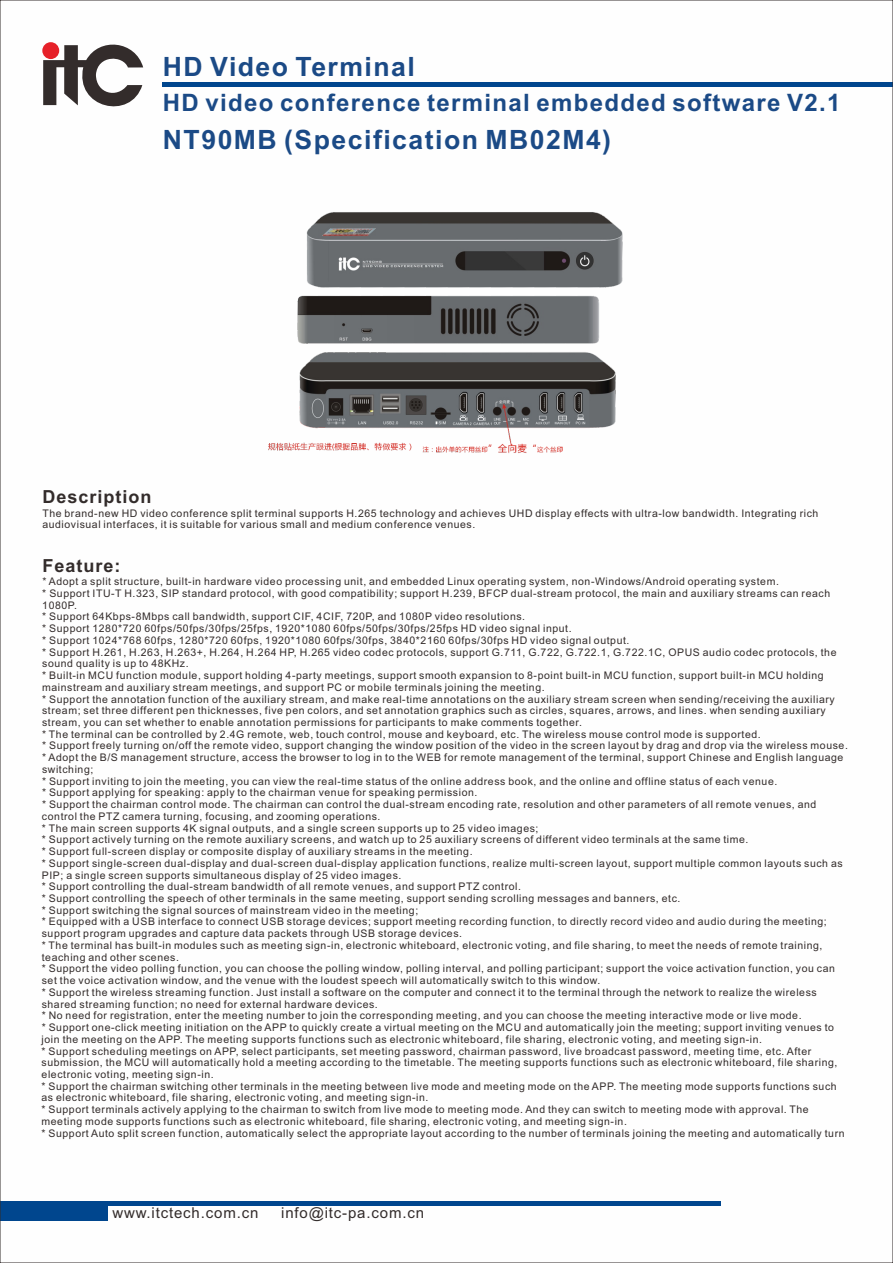
<style>
.page{position:relative;width:893px;height:1263px;background:#fff}
.page>*{position:absolute;margin:0;border:0;box-sizing:border-box;transform-origin:0 0}
.t1{font:700 26.55px "Arial";letter-spacing:.055em;color:#1b4a86}
.t2{font:700 24px "Arial";letter-spacing:.055em;color:#1b4a86}
.t3{font:700 18px "Arial";letter-spacing:.055em;color:#332c2b}
.t4{font:15px "Arial";letter-spacing:.055em;color:#332c2b}
.t5{font:10.5px/11.7px "Arial";letter-spacing:.055em;color:#332c2b}
</style>
<div class="page">
<hr style="left:0;top:1202px;width:720px;height:4px;background:#00468e">
<div style="left:0;top:1202px;width:108px;height:18px;background:#00468e"></div>
<hr style="left:163px;top:82px;width:730px;height:4px;background:#00468e">
<svg style="left:43px;top:42px;width:100px;height:65px"></svg>
<img style="left:268px;top:212px;width:355px;height:241px">
<h1 class="t1" style="left:163px;top:56px;width:253px">HD Video Terminal</h1>
<h2 class="t2" style="left:163px;top:94px;width:679px">HD video conference terminal embedded software V2.1</h2>
<h1 class="t1" style="left:163px;top:130px;width:450px">NT90MB (Specification MB02M4)</h1>
<h3 class="t3" style="left:42px;top:490px;width:111px">Description</h3>
<p class="t5" style="left:42px;top:508px;width:778px">The brand-new HD video conference split terminal supports H.265 technology and achieves UHD display effects with ultra-low bandwidth. Integrating rich audiovisual interfaces, it is suitable for various small and medium conference venues.</p>
<h3 class="t3" style="left:42px;top:559px;width:80px">Feature:</h3>
<p class="t5" style="left:41px;top:577px;width:808px">* Adopt a split structure, built-in hardware video processing unit, and embedded Linux operating system, non-Windows/Android operating system.<br>* Support ITU-T H.323, SIP standard protocol, with good compatibility; support H.239, BFCP dual-stream protocol, the main and auxiliary streams can reach 1080P.<br>* Support 64Kbps-8Mbps call bandwidth, support CIF, 4CIF, 720P, and 1080P video resolutions.<br>* Support 1280*720 60fps/50fps/30fps/25fps, 1920*1080 60fps/50fps/30fps/25fps HD video signal input.<br>* Support 1024*768 60fps, 1280*720 60fps, 1920*1080 60fps/30fps, 3840*2160 60fps/30fps HD video signal output.<br>* Support H.261, H.263, H.263+, H.264, H.264 HP, H.265 video codec protocols, support G.711, G.722, G.722.1, G.722.1C, OPUS audio codec protocols, the sound quality is up to 48KHz.<br>* Built-in MCU function module, support holding 4-party meetings, support smooth expansion to 8-point built-in MCU function, support built-in MCU holding mainstream and auxiliary stream meetings, and support PC or mobile terminals joining the meeting.<br>* Support the annotation function of the auxiliary stream, and make real-time annotations on the auxiliary stream screen when sending/receiving the auxiliary stream; set three different pen thicknesses, five pen colors, and set annotation graphics such as circles, squares, arrows, and lines. when sending auxiliary stream, you can set whether to enable annotation permissions for participants to make comments together.<br>* The terminal can be controlled by 2.4G remote, web, touch control, mouse and keyboard, etc. The wireless mouse control mode is supported.<br>* Support freely turning on/off the remote video, support changing the window position of the video in the screen layout by drag and drop via the wireless mouse. * Adopt the B/S management structure, access the browser to log in to the WEB for remote management of the terminal, support Chinese and English language switching;<br>* Support inviting to join the meeting, you can view the real-time status of the online address book, and the online and offline status of each venue.<br>* Support applying for speaking: apply to the chairman venue for speaking permission.<br>* Support the chairman control mode. The chairman can control the dual-stream encoding rate, resolution and other parameters of all remote venues, and control the PTZ camera turning, focusing, and zooming operations.<br>* The main screen supports 4K signal outputs, and a single screen supports up to 25 video images;<br>* Support actively turning on the remote auxiliary screens, and watch up to 25 auxiliary screens of different video terminals at the same time.<br>* Support full-screen display or composite display of auxiliary streams in the meeting.<br>* Support single-screen dual-display and dual-screen dual-display application functions, realize multi-screen layout, support multiple common layouts such as PIP; a single screen supports simultaneous display of 25 video images.<br>* Support controlling the dual-stream bandwidth of all remote venues, and support PTZ control.<br>* Support controlling the speech of other terminals in the same meeting, support sending scrolling messages and banners, etc.<br>* Support switching the signal sources of mainstream video in the meeting;<br>* Equipped with a USB interface to connect USB storage devices; support meeting recording function, to directly record video and audio during the meeting; support program upgrades and capture data packets through USB storage devices.<br>* The terminal has built-in modules such as meeting sign-in, electronic whiteboard, electronic voting, and file sharing, to meet the needs of remote training, teaching and other scenes.<br>* Support the video polling function, you can choose the polling window, polling interval, and polling participant; support the voice activation function, you can set the voice activation window, and the venue with the loudest speech will automatically switch to this window.<br>* Support the wireless streaming function. Just install a software on the computer and connect it to the terminal through the network to realize the wireless shared streaming function; no need for external hardware devices.<br>* No need for registration, enter the meeting number to join the corresponding meeting, and you can choose the meeting interactive mode or live mode.<br>* Support one-click meeting initiation on the APP to quickly create a virtual meeting on the MCU and automatically join the meeting; support inviting venues to join the meeting on the APP. The meeting supports functions such as electronic whiteboard, file sharing, electronic voting, and meeting sign-in.<br>* Support scheduling meetings on APP, select participants, set meeting password, chairman password, live broadcast password, meeting time, etc. After submission, the MCU will automatically hold a meeting according to the timetable. The meeting supports functions such as electronic whiteboard, file sharing, electronic voting, meeting sign-in.<br>* Support the chairman switching other terminals in the meeting between live mode and meeting mode on the APP. The meeting mode supports functions such as electronic whiteboard, file sharing, electronic voting, and meeting sign-in.<br>* Support terminals actively applying to the chairman to switch from live mode to meeting mode. And they can switch to meeting mode with approval. The meeting mode supports functions such as electronic whiteboard, file sharing, electronic voting, and meeting sign-in.<br>* Support Auto split screen function, automatically select the appropriate layout according to the number of terminals joining the meeting and automatically turn</p>
<h3 class="t4" style="left:112px;top:1207px;width:147px">www.itctech.com.cn</h3>
<h3 class="t4" style="left:281px;top:1207px;width:144px">info@itc-pa.com.cn</h3>
</div>
